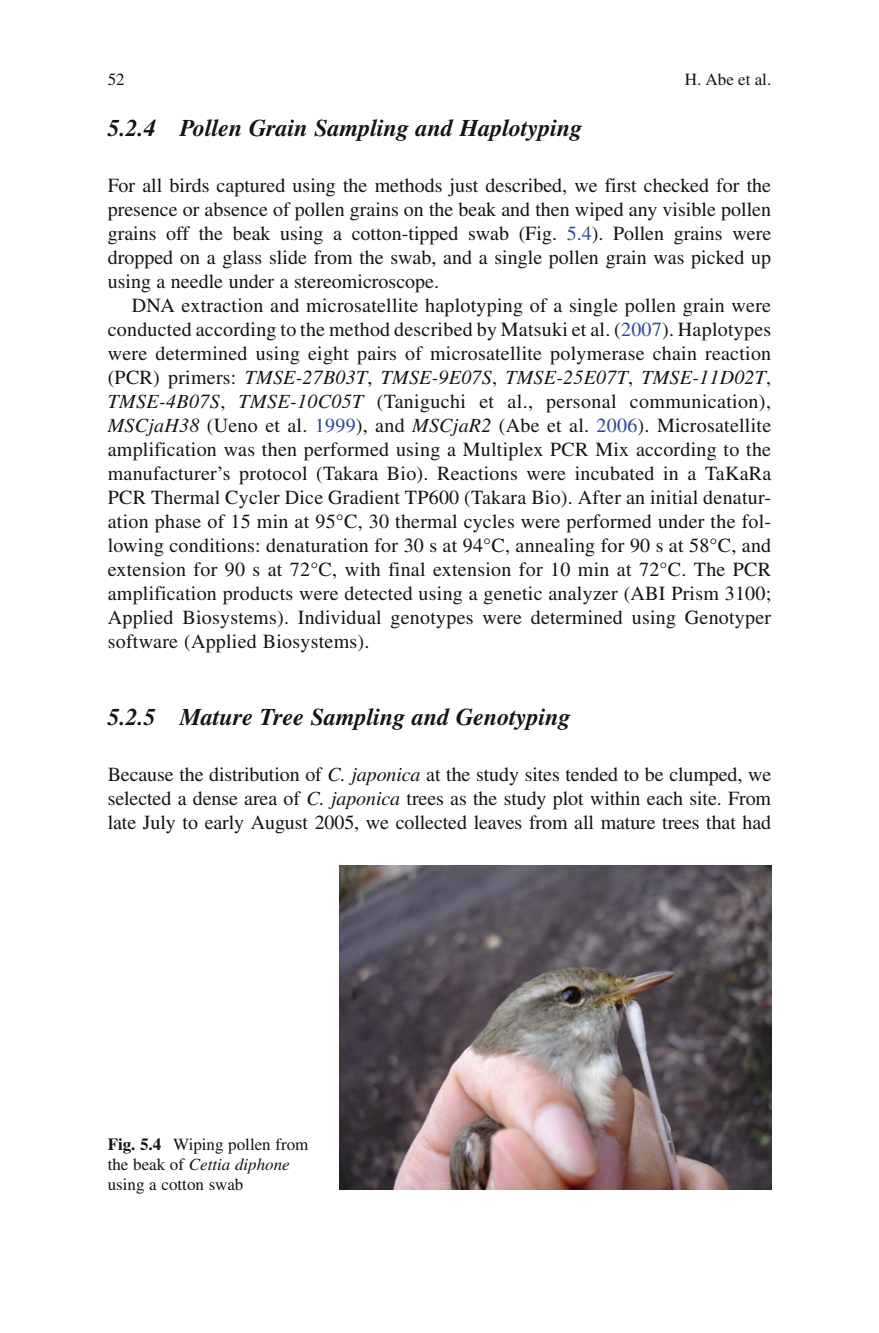
<style>
.page{position:relative;width:879px;height:1333px;background:#fff}
.page>*{position:absolute;margin:0;border:0;box-sizing:border-box;transform-origin:0 0}
.t1{font:italic 700 24px "Times";color:#131413}
.t2{font:20px/24px "Times";color:#131413;text-align:justify}
.t3{font:17px/20px "Times";color:#131413}
.s1{color:#2e45a1}
.s2{font-style:italic}
.s3{font-weight:700}
</style>
<div class="page">
<img style="left:339px;top:866px;width:432px;height:323px">
<p class="t3" style="left:108px;top:70px;width:18px">52</p>
<p class="t3" style="left:685px;top:70px;width:88px">H. Abe et al.</p>
<p class="t1" style="left:108px;top:114px;width:476px">5.2.4 Pollen Grain Sampling and Haplotyping</p>
<p class="t2" style="left:108px;top:173px;width:665px">For all birds captured using the methods just described, we first checked for the presence or absence of pollen grains on the beak and then wiped any visible pollen grains off the beak using a cotton-tipped swab (Fig. <span class="s1">5.4</span>). Pollen grains were dropped on a glass slide from the swab, and a single pollen grain was picked up using a needle under a stereomicroscope.</p>
<p class="t2" style="left:108px;top:293px;width:665px;text-indent:24px">DNA extraction and microsatellite haplotyping of a single pollen grain were conducted according to the method described by Matsuki et al. (<span class="s1">2007</span>). Haplotypes were determined using eight pairs of microsatellite polymerase chain reaction (PCR) primers: <span class="s2">TMSE-27B03T</span>, <span class="s2">TMSE-9E07S</span>, <span class="s2">TMSE-25E07T</span>, <span class="s2">TMSE-11D02T</span>, <span class="s2">TMSE-4B07S</span>, <span class="s2">TMSE-10C05T</span> (Taniguchi et al., personal communication), <span class="s2">MSCjaH38</span> (Ueno et al. <span class="s1">1999</span>), and <span class="s2">MSCjaR2</span> (Abe et al. <span class="s1">2006</span>). Microsatellite amplification was then performed using a Multiplex PCR Mix according to the manufacturer’s protocol (Takara Bio). Reactions were incubated in a TaKaRa PCR Thermal Cycler Dice Gradient TP600 (Takara Bio). After an initial denatur&shy;ation phase of 15 min at 95°C, 30 thermal cycles were performed under the fol&shy;lowing conditions: denaturation for 30 s at 94°C, annealing for 90 s at 58°C, and extension for 90 s at 72°C, with final extension for 10 min at 72°C. The PCR amplification products were detected using a genetic analyzer (ABI Prism 3100; Applied Biosystems). Individual genotypes were determined using Genotyper software (Applied Biosystems).</p>
<p class="t1" style="left:108px;top:702px;width:464px">5.2.5 Mature Tree Sampling and Genotyping</p>
<p class="t2" style="left:108px;top:761px;width:665px">Because the distribution of <span class="s2">C. japonica</span> at the study sites tended to be clumped, we selected a dense area of <span class="s2">C. japonica</span> trees as the study plot within each site. From late July to early August 2005, we collected leaves from all mature trees that had</p>
<p class="t3" style="left:108px;top:1133px;width:202px"><span class="s3">Fig. 5.4</span> Wiping pollen from the beak of <span class="s2">Cettia diphone </span>using a cotton swab</p>
</div>
